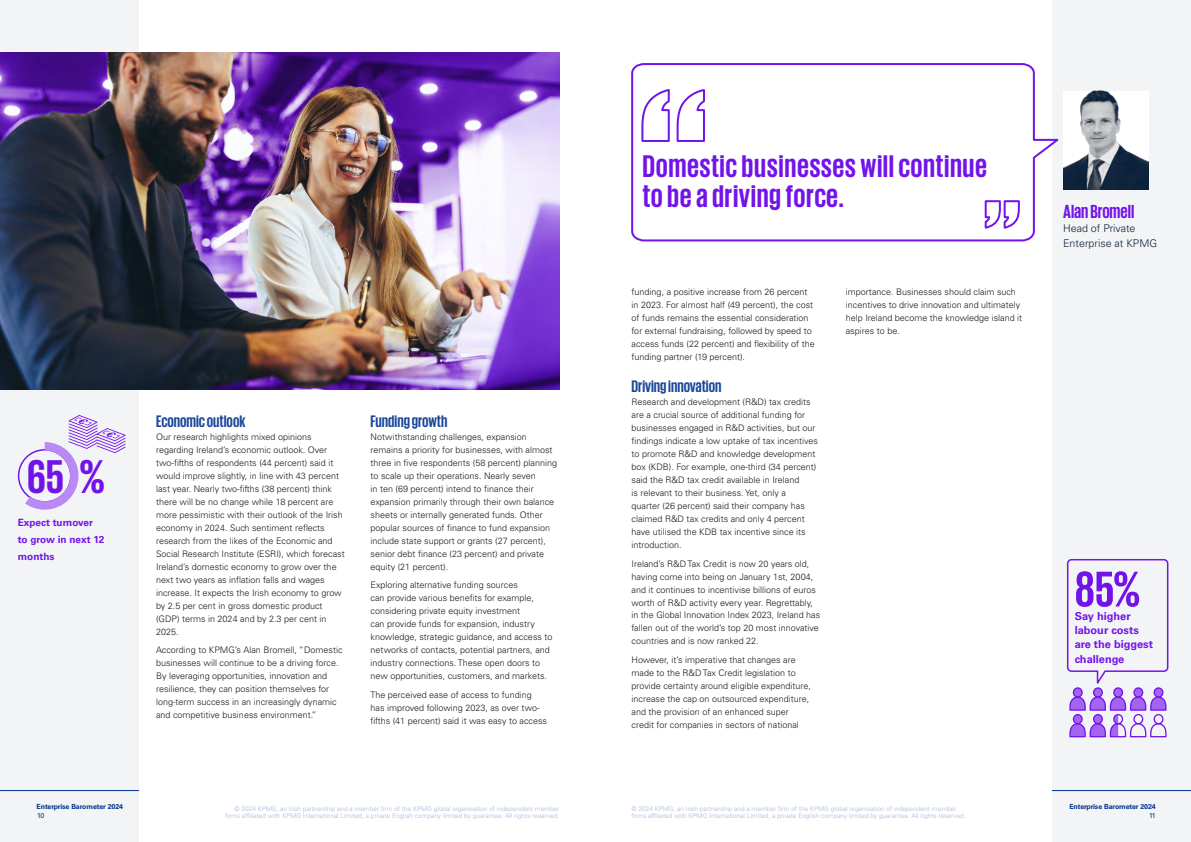
<style>
.page{position:relative;width:1191px;height:842px;background:#fff}
.page>*{position:absolute;margin:0;border:0;box-sizing:border-box;transform-origin:0 0}
.t1{font:700 51.3px "KPMG";color:#7213ea}
.t2{font:700 48.4px "KPMG";color:#7213ea}
.t3{font:700 32px/30px "KPMG";letter-spacing:.02em;color:#7213ea}
.t4{font:700 19.4px "KPMG";color:#7213ea}
.t5{font:700 17px "KPMG";color:#1a4798}
.t6{font:700 11px/14.3px "Univers LT Std";color:#7213ea}
.t7{font:300 10.6px/14.8px "Univers LT Std";color:#0c233c}
.t8{font:700 10px/17.3px "Univers LT Std";color:#7213ea}
.t9{font:300 9px/13px "Univers LT Std";color:#1a1a1a}
.t10{font:700 7px "Univers LT Std";letter-spacing:-.01em;color:#00338d}
.t11{font:7px "Univers LT Std";color:#00338d}
.t12{font:300 6.5px/7px "Univers LT Std";color:#a6b8d7}
</style>
<div class="page">
<div style="left:1051px;top:0;width:140px;height:842px;background:#f3f4f5"></div>
<hr style="left:1051px;top:790px;width:140px;height:1px;background:#00338d">
<div style="left:0;top:0;width:139px;height:842px;background:#f3f4f5"></div>
<hr style="left:0;top:790px;width:139px;height:1px;background:#00338d">
<img style="left:0;top:52px;width:559px;height:337px">
<svg style="left:631px;top:62px;width:428px;height:180px"></svg>
<img style="left:1063px;top:91px;width:85px;height:98px">
<svg style="left:17px;top:415px;width:109px;height:95px"></svg>
<svg style="left:1154px;top:688px;width:8px;height:9px"></svg>
<svg style="left:1134px;top:688px;width:8px;height:9px"></svg>
<div style="left:1113px;top:688px;width:9px;height:9px;background:#a365f1;border-radius:50%"></div>
<div style="left:1093px;top:688px;width:9px;height:9px;background:#a365f1;border-radius:50%"></div>
<svg style="left:1073px;top:688px;width:9px;height:9px"></svg>
<div style="left:1153px;top:687px;width:10px;height:11px;border:1px solid #7213ea;border-radius:50%"></div>
<div style="left:1133px;top:687px;width:10px;height:11px;border:1px solid #7213ea;border-radius:50%"></div>
<div style="left:1113px;top:687px;width:10px;height:11px;border:1px solid #7213ea;border-radius:50%"></div>
<div style="left:1093px;top:687px;width:10px;height:11px;border:1px solid #7213ea;border-radius:50%"></div>
<div style="left:1072px;top:687px;width:10px;height:11px;border:1px solid #7213ea;border-radius:50%"></div>
<svg style="left:1069px;top:697px;width:98px;height:41px"></svg>
<svg style="left:1066px;top:559px;width:103px;height:129px"></svg>
<h2 class="t2" style="left:27px;top:452px;width:79px">65 %</h2>
<p class="t8" style="left:18px;top:514px;width:88px">Expect turnover to grow in next 12 months</p>
<p class="t10" style="left:37px;top:802px;width:88px">Enterprise Barometer 2024</p>
<p class="t11" style="left:37px;top:812px;width:9px">10</p>
<h3 class="t5" style="left:156px;top:412px;width:91px">Economic outlook</h3>
<p class="t9" style="left:156px;top:430px;width:190px">Our research highlights mixed opinions regarding Ireland’s economic outlook. Over two-fifths of respondents (44 percent) said it would improve slightly, in line with 43 percent last year. Nearly two-fifths (38 percent) think there will be no change while 18 percent are more pessimistic with their outlook of the Irish economy in 2024. Such sentiment reflects research from the likes of the Economic and Social Research Institute (ESRI), which forecast Ireland’s domestic economy to grow over the next two years as inflation falls and wages increase. It expects the Irish economy to grow by 2.5 per cent in gross domestic product (GDP) terms in 2024 and by 2.3 per cent in 2025.</p>
<p class="t9" style="left:156px;top:643px;width:188px">According to KPMG’s Alan Bromell, “Domestic businesses will continue to be a driving force.<br>By leveraging opportunities, innovation and resilience, they can position themselves for long-term success in an increasingly dynamic and competitive business environment.”</p>
<h3 class="t5" style="left:370px;top:412px;width:78px">Funding growth</h3>
<p class="t9" style="left:370px;top:430px;width:188px">Notwithstanding challenges, expansion remains a priority for businesses, with almost three in five respondents (58 percent) planning to scale up their operations. Nearly seven<br>in ten (69 percent) intend to finance their expansion primarily through their own balance sheets or internally generated funds. Other popular sources of finance to fund expansion include state support or grants (27 percent), senior debt finance (23 percent) and private equity (21 percent).</p>
<p class="t9" style="left:370px;top:578px;width:183px">Exploring alternative funding sources<br>can provide various benefits for example, considering private equity investment<br>can provide funds for expansion, industry knowledge, strategic guidance, and access to networks of contacts, potential partners, and industry connections. These open doors to new opportunities, customers, and markets.</p>
<p class="t9" style="left:370px;top:688px;width:178px">The perceived ease of access to funding has improved following 2023, as over two&shy;fifths (41 percent) said it was easy to access</p>
<p class="t12" style="left:225px;top:805px;width:336px;text-align:right">© 2024 KPMG, an Irish partnership and a member firm of the KPMG global organisation of independent member firms affiliated with KPMG International Limited, a private English company limited by guarantee. All rights reserved.</p>
<h3 class="t3" style="left:642px;top:150px;width:346px">Domestic businesses will continue to be a driving force.</h3>
<p class="t9" style="left:631px;top:285px;width:185px">funding, a positive increase from 26 percent in 2023. For almost half (49 percent), the cost of funds remains the essential consideration for external fundraising, followed by speed to access funds (22 percent) and flexibility of the funding partner (19 percent).</p>
<h3 class="t5" style="left:631px;top:378px;width:91px">Driving innovation</h3>
<p class="t9" style="left:631px;top:395px;width:188px">Research and development (R&amp;D) tax credits are a crucial source of additional funding for businesses engaged in R&amp;D activities, but our findings indicate a low uptake of tax incentives to promote R&amp;D and knowledge development box (KDB). For example, one-third (34 percent) said the R&amp;D tax credit available in Ireland<br>is relevant to their business. Yet, only a<br>quarter (26 percent) said their company has claimed R&amp;D tax credits and only 4 percent have utilised the KDB tax incentive since its introduction.</p>
<p class="t9" style="left:631px;top:557px;width:190px">Ireland’s R&amp;D Tax Credit is now 20 years old, having come into being on January 1st, 2004, and it continues to incentivise billions of euros worth of R&amp;D activity every year. Regrettably, in the Global Innovation Index 2023, Ireland has fallen out of the world’s top 20 most innovative countries and is now ranked 22.</p>
<p class="t9" style="left:631px;top:653px;width:181px">However, it’s imperative that changes are made to the R&amp;D Tax Credit legislation to provide certainty around eligible expenditure, increase the cap on outsourced expenditure, and the provision of an enhanced super credit for companies in sectors of national</p>
<p class="t9" style="left:846px;top:285px;width:178px">importance. Businesses should claim such incentives to drive innovation and ultimately help Ireland become the knowledge island it aspires to be.</p>
<p class="t12" style="left:631px;top:805px;width:336px">© 2024 KPMG, an Irish partnership and a member firm of the KPMG global organisation of independent member firms affiliated with KPMG International Limited, a private English company limited by guarantee. All rights reserved.</p>
<h3 class="t4" style="left:1063px;top:201px;width:73px">Alan Bromell</h3>
<p class="t7" style="left:1063px;top:221px;width:96px">Head of Private<br>Enterprise at KPMG</p>
<h1 class="t1" style="left:1074px;top:563px;width:67px">85%</h1>
<p class="t6" style="left:1074px;top:609px;width:80px">Say higher labour costs are the biggest challenge</p>
<p class="t10" style="left:1069px;top:802px;width:88px">Enterprise Barometer 2024</p>
<p class="t11" style="left:1149px;top:812px;width:8px">11</p>
</div>
